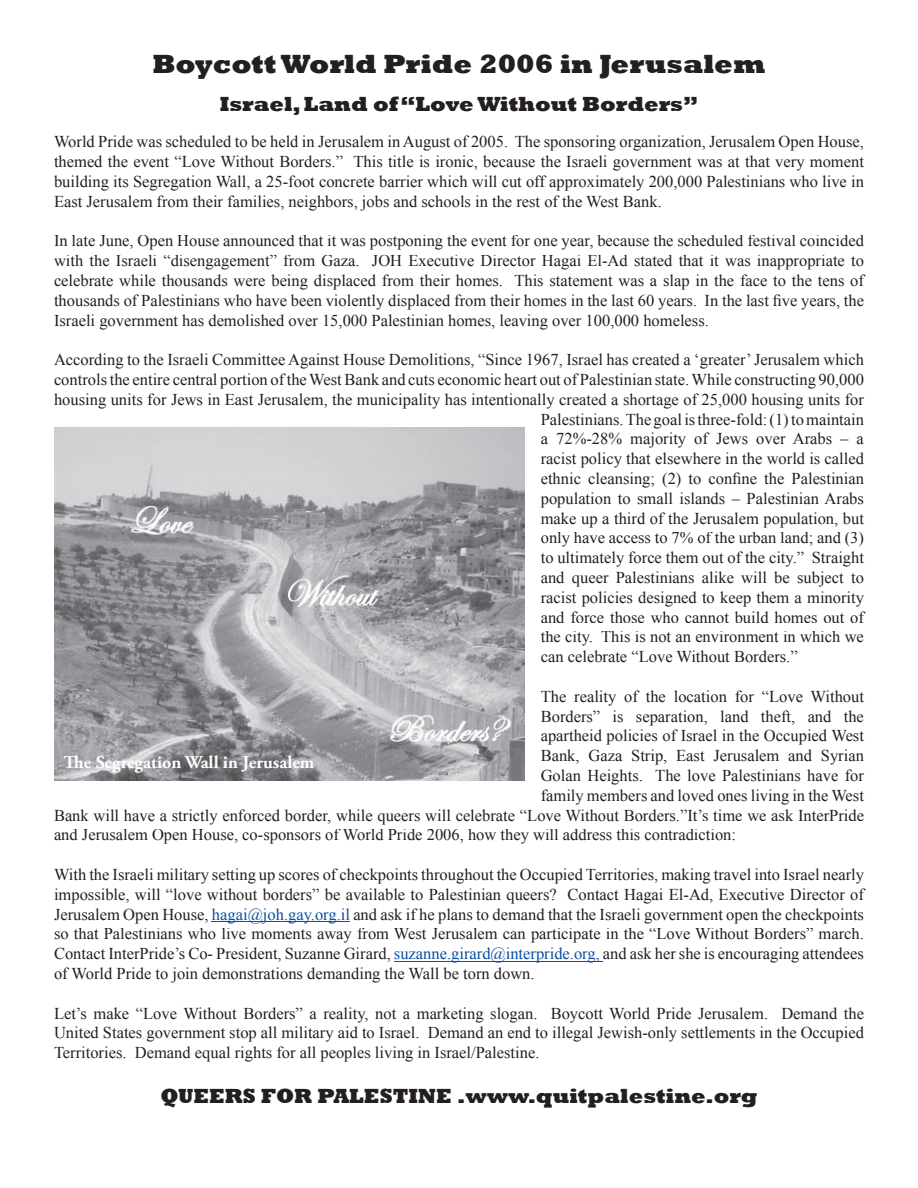
<style>
.page{position:relative;width:918px;height:1188px;background:#fff}
.page>*{position:absolute;margin:0;border:0;box-sizing:border-box;transform-origin:0 0}
.t1{font:800 27px "Rockwell";color:#231f20}
.t2{font:800 21px "Rockwell";color:#231f20}
.t3{font:700 18px "Adobe Garamond Pro";color:#fff}
.t4{font:16.5px/19.8px "Times New Roman";color:#231f20}
.s1{color:#094fa3}
</style>
<div class="page">
<hr style="left:212px;top:921px;width:138px;height:1px;background:#094fa3">
<hr style="left:394px;top:961px;width:209px;height:1px;background:#094fa3">
<img style="left:54px;top:427px;width:471px;height:353px">
<h1 class="t1" style="left:152px;top:48px;width:615px">Boycott World Pride 2006 in Jerusalem</h1>
<p class="t2" style="left:220px;top:91px;width:480px">Israel,Land of“Love Without Borders“</p>
<p class="t4" style="left:54px;top:132px;width:812px;text-align:right">World Pride was scheduled to be held in Jerusalem inAugust of 2005. The sponsoring organization, Jerusalem Open House,<br>This title is ironic, because the Israeli government was at that very moment</p>
<p class="t4" style="left:54px;top:152px;width:812px">themed the event “Love Without Borders.”<br>building its Segregation Wall a, 25-foot concrete barrier which will cut off approximately 200,000 Palestinians who live in<br>East Jerusalem from their families, neighbors, jobs and schools in the rest of the West Bank.</p>
<p class="t4" style="left:54px;top:231px;width:811px;text-align:right">In late June, Open House announced that it was postponing the event for one year, because the scheduled festival coincided<br>JOH Executive Director Hagai El-Ad stated that it was inappropriate to</p>
<p class="t4" style="left:54px;top:251px;width:307px">with the Israeli “disengagement” from Gaza.</p>
<p class="t4" style="left:54px;top:270px;width:451px">celebrate while thousands were being displaced from their homes.</p>
<p class="t4" style="left:514px;top:270px;width:351px">This statement was a slap in the face to the tens of</p>
<p class="t4" style="left:54px;top:290px;width:656px">thousands of Palestinians who have been violently displaced from their homes in the last 60 years.<br>Israeli government has demolished over 15,000 Palestinian homes, leaving over 100,000 homeless.</p>
<p class="t4" style="left:54px;top:350px;width:812px;text-align:right">According to the Israeli Committee Against House Demolitions “, Since 1967, Israel has created a ‘greater’Jerusalem which controls the entire central portion oftheWest Bank and cuts economic heart out of Palestinian state.While constructing 90,000 housing units for Jews in East Jerusalem, the municipality has intentionally created a shortage of 25,000 housing units for Palestinians.Thegoalisthree-fold 1(: )tomaintain<br>a</p>
<p class="t4" style="left:705px;top:290px;width:161px">In the last five years, the</p>
<p class="t4" style="left:630px;top:429px;width:57px">majority</p>
<p class="t4" style="left:756px;top:429px;width:77px">over Arabs</p>
<p class="t4" style="left:694px;top:429px;width:15px">of</p>
<p class="t4" style="left:556px;top:429px;width:67px">72%-28%</p>
<p class="t4" style="left:716px;top:429px;width:34px">Jews</p>
<p class="t4" style="left:541px;top:429px;width:9px">a</p>
<p class="t4" style="left:541px;top:449px;width:325px">racist policy that elsewhere in the world is called</p>
<p class="t4" style="left:541px;top:468px;width:325px">ethnic cleansing; (2) to confine the Palestinian</p>
<p class="t4" style="left:541px;top:488px;width:325px">population to small islands – Palestinian Arabs</p>
<p class="t4" style="left:541px;top:508px;width:325px">make up a third of the Jerusalem population, but</p>
<p class="t4" style="left:541px;top:528px;width:325px">only have access to 7% of the urban land; and (3)</p>
<p class="t4" style="left:812px;top:548px;width:54px">Straight</p>
<p class="t4" style="left:840px;top:429px;width:10px">–</p>
<p class="t4" style="left:541px;top:548px;width:265px">to ultimately force them out of the city.”</p>
<p class="t4" style="left:541px;top:567px;width:325px">and queer Palestinians alike will be subject to</p>
<p class="t4" style="left:541px;top:587px;width:325px">racist policies designed to keep them a minority</p>
<p class="t4" style="left:541px;top:607px;width:325px">and force those who cannot build homes out of</p>
<p class="t4" style="left:601px;top:627px;width:264px">This is not an environment in which we</p>
<p class="t4" style="left:541px;top:627px;width:258px">the city.<br>can celebrate “Love Without Borders “.</p>
<p class="t4" style="left:541px;top:686px;width:27px">The</p>
<p class="t4" style="left:574px;top:686px;width:44px">reality</p>
<p class="t4" style="left:646px;top:686px;width:22px">the</p>
<p class="t4" style="left:624px;top:686px;width:15px">of</p>
<p class="t4" style="left:674px;top:686px;width:55px">location</p>
<p class="t4" style="left:735px;top:686px;width:21px">for</p>
<p class="t4" style="left:762px;top:686px;width:43px">“Love</p>
<p class="t4" style="left:811px;top:686px;width:55px">Without</p>
<p class="t4" style="left:541px;top:706px;width:61px">Borders”</p>
<p class="t4" style="left:541px;top:726px;width:325px">apartheid policies of Israel in the Occupied West</p>
<p class="t4" style="left:821px;top:746px;width:45px">Syrian</p>
<p class="t4" style="left:613px;top:706px;width:13px">is</p>
<p class="t4" style="left:636px;top:706px;width:73px">separation,</p>
<p class="t4" style="left:720px;top:706px;width:30px">land</p>
<p class="t4" style="left:761px;top:706px;width:36px">theft,</p>
<p class="t4" style="left:808px;top:706px;width:25px">and</p>
<p class="t4" style="left:844px;top:706px;width:22px">the</p>
<p class="t4" style="left:541px;top:746px;width:40px">Bank,</p>
<p class="t4" style="left:631px;top:746px;width:38px">Strip,</p>
<p class="t4" style="left:713px;top:746px;width:67px">Jerusalem</p>
<p class="t4" style="left:788px;top:746px;width:25px">and</p>
<p class="t4" style="left:589px;top:746px;width:35px">Gaza</p>
<p class="t4" style="left:676px;top:746px;width:30px">East</p>
<p class="t3" style="left:64px;top:752px;width:252px">The Segregation Wall in Jerusalem</p>
<p class="t4" style="left:541px;top:765px;width:104px">Golan Heights.</p>
<p class="t4" style="left:541px;top:785px;width:325px">family members and loved ones living in the West</p>
<p class="t4" style="left:54px;top:805px;width:812px">Bank will have a strictly enforced border, while queers will celebrate “Love Without Borders ”. It s’ time we ask InterPride</p>
<p class="t4" style="left:54px;top:825px;width:684px">and Jerusalem Open House, co-sponsors of World Pride 2006, how they will address this contradiction:</p>
<p class="t4" style="left:54px;top:864px;width:812px;text-align:right">With the Israeli military setting up scores of checkpoints throughout the Occupied Territories, making travel into Israel nearly<br>Contact Hagai El-Ad, Executive Director of</p>
<p class="t4" style="left:655px;top:765px;width:210px">The love Palestinians have for</p>
<p class="t4" style="left:54px;top:884px;width:812px">impossible, will “love without borders” be available to Palestinian queers?<br>Jerusalem Open House, <span class="s1">hagai@joh.gay.org i l.</span> and ask if he plans to demand that the Israeli government open the checkpoints so that Palestinians who live moments away from West Jerusalem can participate in the “Love Without Borders” march.<br>Contact InterPride s’ Co- President, Suzanne Girard, <span class="s1">suzanne.girard@interpride.org,</span> and ask her she is encouraging attendees of World Pride to join demonstrations demanding the Wall be torn down.</p>
<p class="t4" style="left:781px;top:1003px;width:84px">Demand the</p>
<p class="t4" style="left:428px;top:1003px;width:438px;text-indent:-374px">Let s’ make “Love Without Borders” a reality, not a marketing slogan.<br>Demand an end to illegal Jewish-only settlements in the Occupied</p>
<p class="t4" style="left:551px;top:1003px;width:219px">Boycott World Pride Jerusalem.</p>
<p class="t4" style="left:135px;top:1023px;width:406px;text-indent:-81px">United States government stop all military aid to Israel.<br>Demand equal rights for all peoples living in Israel/Palestine.</p>
<p class="t4" style="left:54px;top:1043px;width:74px">Territories.</p>
<p class="t2" style="left:160px;top:1084px;width:599px">QUEERS FOR PALESTINE .www.quitpalestine.org</p>
</div>
